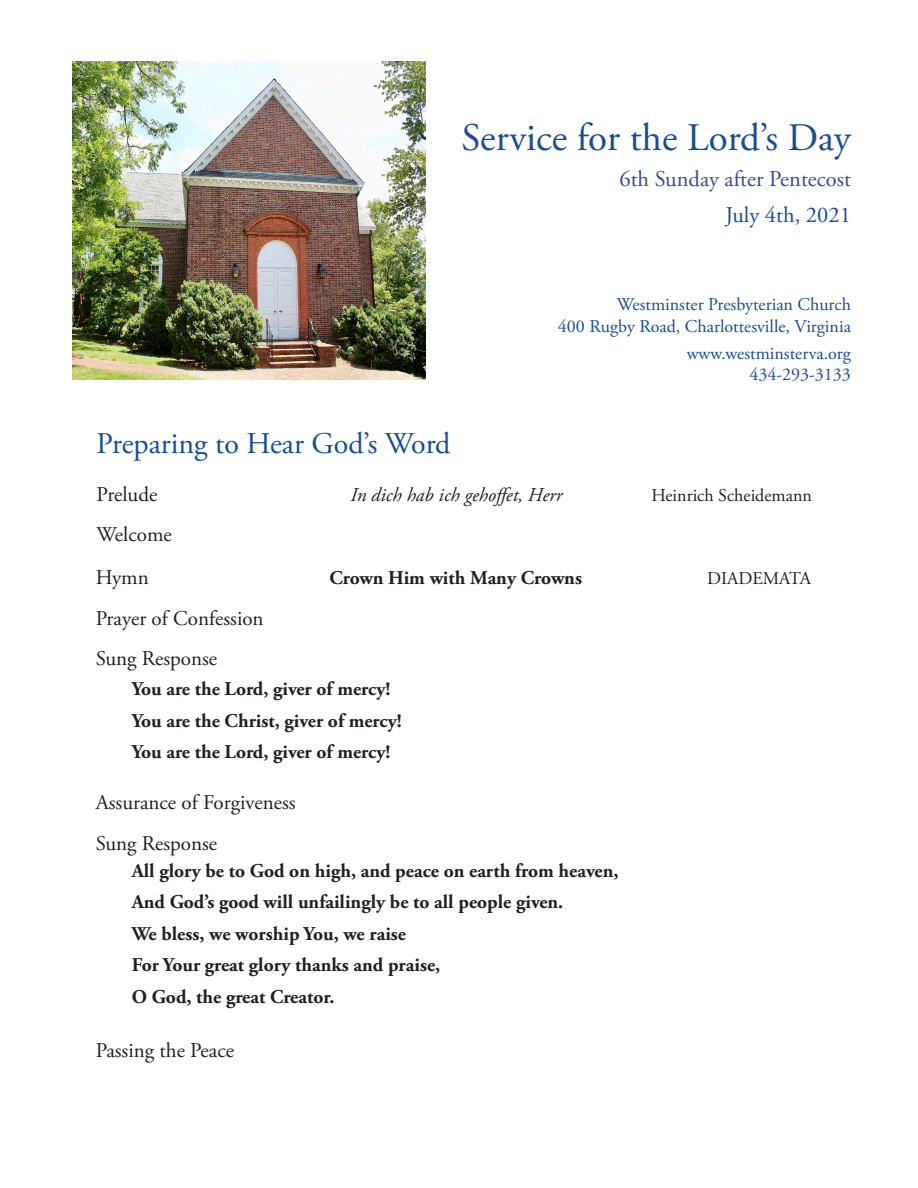
<style>
.page{position:relative;width:918px;height:1188px;background:#fff}
.page>*{position:absolute;margin:0;border:0;box-sizing:border-box;transform-origin:0 0}
.t1{font:39px "Adobe Garamond Pro";color:#194b9b}
.t2{font:30px "Adobe Garamond Pro";color:#194b9b}
.t3{font:22.5px "Adobe Garamond Pro";color:#36499b}
.t4{font:22.5px "Adobe Garamond Pro";color:#194b9b}
.t5{font:21px "Adobe Garamond Pro";color:#231f20}
.t6{font:700 19.5px "Adobe Garamond Pro";color:#231f20}
.t7{font:italic 19.5px "Adobe Garamond Pro";color:#231f20}
.t8{font:18px/21.6px "Adobe Garamond Pro";color:#194b9b;text-align:right}
.t9{font:18px "Adobe Garamond Pro";color:#231f20}
</style>
<div class="page">
<img style="left:72px;top:62px;width:354px;height:317px">
<p class="t1" style="left:462px;top:115px;width:391px">Service for the Lord’s Day</p>
<p class="t3" style="left:619px;top:166px;width:233px">6th Sunday after Pentecost</p>
<p class="t4" style="left:725px;top:202px;width:127px">July 4th, 2021</p>
<p class="t8" style="left:558px;top:294px;width:294px">Westminster Presbyterian Church<br>400 Rugby Road, Charlottesville, Virginia</p>
<p class="t8" style="left:687px;top:343px;width:166px">www.westminsterva.org</p>
<p class="t8" style="left:749px;top:364px;width:103px">434-293-3133</p>
<p class="t2" style="left:96px;top:425px;width:356px">Preparing to Hear God’s Word</p>
<p class="t5" style="left:96px;top:482px;width:62px">Prelude</p>
<p class="t7" style="left:350px;top:483px;width:213px">In dich hab ich gehoffet, Herr</p>
<p class="t9" style="left:651px;top:484px;width:162px">Heinrich Scheidemann</p>
<p class="t5" style="left:96px;top:522px;width:77px">Welcome</p>
<p class="t5" style="left:96px;top:565px;width:55px">Hymn</p>
<p class="t6" style="left:329px;top:567px;width:254px">Crown Him with Many Crowns</p>
<p class="t9" style="left:707px;top:568px;width:106px">DIADEMATA</p>
<p class="t5" style="left:96px;top:605px;width:169px">Prayer of Confession</p>
<p class="t5" style="left:96px;top:646px;width:123px">Sung Response</p>
<p class="t6" style="left:132px;top:678px;width:260px">You are the Lord, giver of mercy!</p>
<p class="t6" style="left:132px;top:709px;width:272px">You are the Christ, giver of mercy!</p>
<p class="t6" style="left:132px;top:741px;width:260px">You are the Lord, giver of mercy!</p>
<p class="t5" style="left:96px;top:790px;width:202px">Assurance of Forgiveness</p>
<p class="t5" style="left:96px;top:830px;width:123px">Sung Response</p>
<p class="t6" style="left:132px;top:859px;width:488px">All glory be to God on high, and peace on earth from heaven,</p>
<p class="t6" style="left:132px;top:891px;width:433px">And God’s good will unfailingly be to all people given.</p>
<p class="t6" style="left:132px;top:922px;width:276px">We bless, we worship You, we raise</p>
<p class="t6" style="left:132px;top:954px;width:310px">For Your great glory thanks and praise,</p>
<p class="t6" style="left:132px;top:985px;width:204px">O God, the great Creator.</p>
<p class="t5" style="left:96px;top:1037px;width:140px">Passing the Peace</p>
</div>
